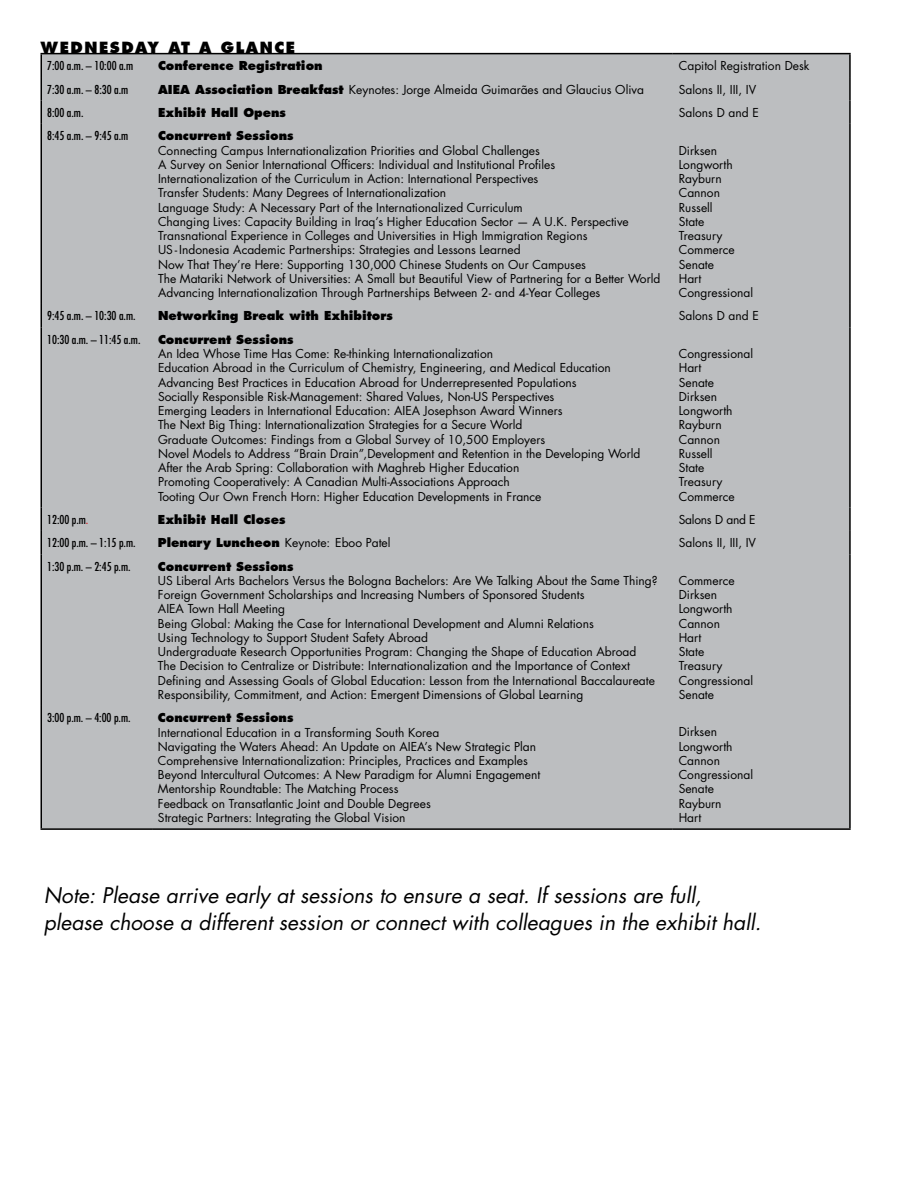
<style>
.page{position:relative;width:918px;height:1188px;background:#fff}
.page>*{position:absolute;margin:0;border:0;box-sizing:border-box;transform-origin:0 0}
.t1{font:italic 21px/27px "Futura Std";color:#000}
.t2{font:800 15px "Futura Std";letter-spacing:.1em;color:#000}
.t3{font:12px/14.2px "Futura Std";color:#000}
.t4{font:800 12px "Futura Std";color:#000}
.t5{font:condensed 12px "Futura Std";color:#000}
.t6{font:12px "Futura Std";letter-spacing:-.02em;color:#000}
.s1{font-weight:800}
.s2{color:#d2232a}
</style>
<div class="page">
<div style="left:42px;top:54px;width:807px;height:774px;background:#bcbec0"></div>
<hr style="left:40px;top:53px;width:112px;height:1px;background:#000">
<hr style="left:152px;top:53px;width:521px;height:1px;background:#000">
<hr style="left:673px;top:53px;width:178px;height:1px;background:#000">
<hr style="left:849px;top:54px;width:2px;height:23px;background:#000">
<hr style="left:849px;top:77px;width:2px;height:23px;background:#000">
<hr style="left:849px;top:100px;width:2px;height:24px;background:#000">
<hr style="left:849px;top:124px;width:2px;height:180px;background:#000">
<hr style="left:849px;top:304px;width:2px;height:23px;background:#000">
<hr style="left:849px;top:327px;width:2px;height:181px;background:#000">
<hr style="left:849px;top:508px;width:2px;height:23px;background:#000">
<hr style="left:849px;top:531px;width:2px;height:23px;background:#000">
<hr style="left:849px;top:554px;width:2px;height:152px;background:#000">
<hr style="left:849px;top:706px;width:2px;height:122px;background:#000">
<hr style="left:40px;top:828px;width:112px;height:2px;background:#000">
<hr style="left:152px;top:828px;width:521px;height:2px;background:#000">
<hr style="left:673px;top:828px;width:178px;height:2px;background:#000">
<hr style="left:40px;top:327px;width:2px;height:181px;background:#000">
<hr style="left:40px;top:508px;width:2px;height:23px;background:#000">
<hr style="left:40px;top:531px;width:2px;height:23px;background:#000">
<hr style="left:40px;top:554px;width:2px;height:152px;background:#000">
<hr style="left:40px;top:706px;width:2px;height:122px;background:#000">
<hr style="left:40px;top:54px;width:2px;height:23px;background:#000">
<hr style="left:40px;top:77px;width:2px;height:23px;background:#000">
<hr style="left:40px;top:100px;width:2px;height:24px;background:#000">
<hr style="left:40px;top:124px;width:2px;height:180px;background:#000">
<hr style="left:40px;top:304px;width:2px;height:23px;background:#000">
<p class="t2" style="left:40px;top:38px;width:256px">WEDNESDAY AT A GLANCE</p>
<p class="t5" style="left:47px;top:59px;width:87px">7:00 a.m. – 10:00 a.m</p>
<p class="t4" style="left:158px;top:58px;width:166px">Conference Registration</p>
<p class="t3" style="left:679px;top:59px;width:132px">Capitol Registration Desk</p>
<p class="t5" style="left:47px;top:82px;width:83px">7:30 a.m. – 8:30 a.m</p>
<p class="t3" style="left:158px;top:82px;width:487px"><span class="s1">AIEA Association Breakfast</span> Keynotes: Jorge Almeida Guimarães and Glaucius Oliva</p>
<p class="t3" style="left:679px;top:82px;width:79px">Salons II, III, IV</p>
<p class="t5" style="left:47px;top:105px;width:38px">8:00 a.m.</p>
<p class="t4" style="left:158px;top:105px;width:130px">Exhibit Hall Opens</p>
<p class="t3" style="left:679px;top:106px;width:82px">Salons D and E</p>
<p class="t5" style="left:47px;top:129px;width:83px">8:45 a.m. – 9:45 a.m</p>
<p class="t4" style="left:158px;top:128px;width:137px">Concurrent Sessions</p>
<p class="t3" style="left:158px;top:143px;width:504px">Connecting Campus Internationalization Priorities and Global Challenges<br>A Survey on Senior International Officers: Individual and Institutional Profiles<br>Internationalization of the Curriculum in Action: International Perspectives<br>Transfer Students: Many Degrees of Internationalization<br>Language Study: A Necessary Part of the Internationalized Curriculum<br>Changing Lives: Capacity Building in Iraq’s Higher Education Sector — A U.K. Perspective Transnational Experience in Colleges and Universities in High Immigration Regions<br>US - Indonesia Academic Partnerships: Strategies and Lessons Learned<br>Now That They’re Here: Supporting 130,000 Chinese Students on Our Campuses<br>The Matariki Network of Universities: A Small but Beautiful View of Partnering for a Better World Advancing Internationalization Through Partnerships Between 2- and 4-Year Colleges</p>
<p class="t3" style="left:679px;top:143px;width:76px">Dirksen<br>Longworth<br>Rayburn<br>Cannon<br>Russell<br>State<br>Treasury<br>Commerce<br>Senate<br>Hart<br>Congressional</p>
<p class="t5" style="left:47px;top:309px;width:90px">9:45 a.m. – 10:30 a.m.</p>
<p class="t4" style="left:158px;top:308px;width:236px">Networking Break with Exhibitors</p>
<p class="t3" style="left:679px;top:309px;width:82px">Salons D and E</p>
<p class="t5" style="left:47px;top:332px;width:95px">10:30 a.m. – 11:45 a.m.</p>
<p class="t4" style="left:158px;top:332px;width:137px">Concurrent Sessions</p>
<p class="t3" style="left:158px;top:347px;width:484px">An Idea Whose Time Has Come: Re-thinking Internationalization<br>Education Abroad in the Curriculum of Chemistry, Engineering, and Medical Education Advancing Best Practices in Education Abroad for Underrepresented Populations<br>Socially Responsible Risk-Management: Shared Values, Non-US Perspectives<br>Emerging Leaders in International Education: AIEA Josephson Award Winners<br>The Next Big Thing: Internationalization Strategies for a Secure World<br>Graduate Outcomes: Findings from a Global Survey of 10,500 Employers<br>Novel Models to Address “Brain Drain”,Development and Retention in the Developing World After the Arab Spring: Collaboration with Maghreb Higher Education<br>Promoting Cooperatively: A Canadian Multi-Associations Approach<br>Tooting Our Own French Horn: Higher Education Developments in France</p>
<p class="t3" style="left:679px;top:347px;width:76px">Congressional<br>Hart<br>Senate<br>Dirksen<br>Longworth<br>Rayburn<br>Cannon<br>Russell<br>State<br>Treasury<br>Commerce</p>
<p class="t5" style="left:47px;top:512px;width:43px">12:00 p.m<span class="s2">.</span></p>
<p class="t4" style="left:158px;top:512px;width:129px">Exhibit Hall Closes</p>
<p class="t6" style="left:679px;top:512px;width:78px">Salons D and E</p>
<p class="t5" style="left:47px;top:536px;width:90px">12:00 p.m. – 1:15 p.m.</p>
<p class="t3" style="left:158px;top:536px;width:234px"><span class="s1">Plenary Luncheon</span> Keynote: Eboo Patel</p>
<p class="t3" style="left:679px;top:536px;width:79px">Salons II, III, IV</p>
<p class="t5" style="left:47px;top:559px;width:85px">1:30 p.m. – 2:45 p.m.</p>
<p class="t4" style="left:158px;top:559px;width:137px">Concurrent Sessions</p>
<p class="t3" style="left:158px;top:574px;width:501px">US Liberal Arts Bachelors Versus the Bologna Bachelors: Are We Talking About the Same Thing?<br>Foreign Government Scholarships and Increasing Numbers of Sponsored Students<br>AIEA Town Hall Meeting<br>Being Global: Making the Case for International Development and Alumni Relations<br>Using Technology to Support Student Safety Abroad<br>Undergraduate Research Opportunities Program: Changing the Shape of Education Abroad<br>The Decision to Centralize or Distribute: Internationalization and the Importance of Context Defining and Assessing Goals of Global Education: Lesson from the International Baccalaureate Responsibility, Commitment, and Action: Emergent Dimensions of Global Learning</p>
<p class="t3" style="left:679px;top:574px;width:76px">Commerce<br>Dirksen<br>Longworth<br>Cannon<br>Hart<br>State<br>Treasury<br>Congressional<br>Senate</p>
<p class="t5" style="left:47px;top:711px;width:85px">3:00 p.m. – 4:00 p.m.</p>
<p class="t4" style="left:158px;top:710px;width:137px">Concurrent Sessions</p>
<p class="t3" style="left:158px;top:725px;width:384px">International Education in a Transforming South Korea<br>Navigating the Waters Ahead: An Update on AIEA’s New Strategic Plan Comprehensive Internationalization: Principles, Practices and Examples Beyond Intercultural Outcomes: A New Paradigm for Alumni Engagement Mentorship Roundtable: The Matching Process<br>Feedback on Transatlantic Joint and Double Degrees<br>Strategic Partners: Integrating the Global Vision</p>
<p class="t3" style="left:679px;top:725px;width:76px">Dirksen<br>Longworth<br>Cannon<br>Congressional<br>Senate<br>Rayburn<br>Hart</p>
<h1 class="t1" style="left:44px;top:882px;width:719px">Note: Please arrive early at sessions to ensure a seat. If sessions are full, please choose a different session or connect with colleagues in the exhibit hall.</h1>
</div>
